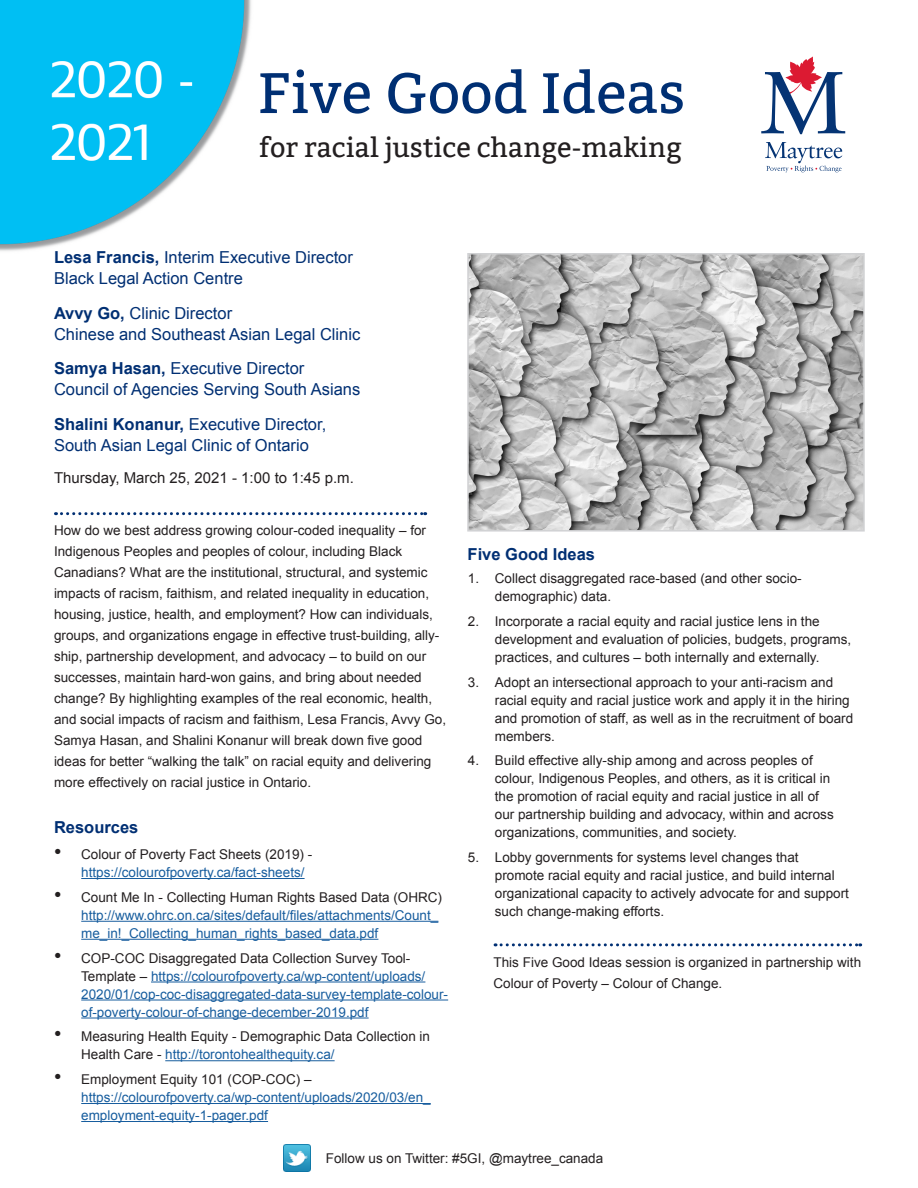
<style>
.page{position:relative;width:918px;height:1188px;background:#fff}
.page>*{position:absolute;margin:0;border:0;box-sizing:border-box;transform-origin:0 0}
.t1{font:57px "Bitter";color:#002f73}
.t2{font:27px "Bitter";color:#231f20}
.t3{font:16.5px/21px "Arial";color:#002f73}
.t4{font:700 16.5px "Arial";color:#002f73}
.t5{font:15px "Arial";color:#231f20}
.body_text_with_rule{font:13.5px/18px "Arial";color:#231f20}
.t6{font:13.5px/18px "Arial";color:#175d9e}
.s1{font-weight:700}
.s2{font-size:21px;color:#231f20}
.s3{color:#231f20}
.s4{font-size:21px}
.s5{color:#175d9e}
</style>
<div class="page">
<img style="left:284px;top:1144px;width:27px;height:27px">
<img style="left:470px;top:256px;width:392px;height:273px">
<div style="left:467px;top:253px;width:398px;height:279px;border:2px solid #d1d2d4"></div>
<svg style="left:761px;top:57px;width:84px;height:77px"></svg>
<svg style="left:765px;top:142px;width:77px;height:30px"></svg>
<img style="left:0;top:0;width:251px;height:251px">
<svg style="left:56px;top:512px;width:370px;height:3px"></svg>
<hr style="left:81px;top:878px;width:224px;height:1px;background:#175d9e">
<hr style="left:81px;top:921px;width:357px;height:1px;background:#175d9e">
<hr style="left:81px;top:939px;width:297px;height:1px;background:#175d9e">
<hr style="left:151px;top:982px;width:274px;height:1px;background:#175d9e">
<hr style="left:81px;top:1000px;width:367px;height:1px;background:#175d9e">
<hr style="left:81px;top:1018px;width:288px;height:1px;background:#175d9e">
<hr style="left:165px;top:1060px;width:170px;height:1px;background:#175d9e">
<hr style="left:81px;top:1103px;width:350px;height:1px;background:#175d9e">
<hr style="left:81px;top:1121px;width:187px;height:1px;background:#175d9e">
<svg style="left:495px;top:943px;width:366px;height:3px"></svg>
<p class="t1" style="left:258px;top:60px;width:429px">Five Good Ideas</p>
<p class="t2" style="left:258px;top:131px;width:425px">for racial justice change-making</p>
<p class="t3" style="left:54px;top:247px;width:300px"><span class="s1">Lesa Francis,</span> Interim Executive Director<br>Black Legal Action Centre</p>
<p class="t3" style="left:54px;top:303px;width:308px"><span class="s1">Avvy Go,</span> Clinic Director<br>Chinese and Southeast Asian Legal Clinic</p>
<p class="t3" style="left:54px;top:358px;width:308px"><span class="s1">Samya Hasan,</span> Executive Director<br>Council of Agencies Serving South Asians</p>
<p class="t3" style="left:54px;top:414px;width:274px"><span class="s1">Shalini Konanur,</span> Executive Director,<br>South Asian Legal Clinic of Ontario</p>
<p class="t5" style="left:54px;top:468px;width:301px">Thursday, March 25, 2021 - 1:00 to 1:45 p.m.</p>
<p class="body_text_with_rule" style="left:54px;top:520px;width:394px;line-height:21px">How do we best address growing colour-coded inequality – for Indigenous Peoples and peoples of colour, including Black Canadians? What are the institutional, structural, and systemic impacts of racism, faithism, and related inequality in education, housing, justice, health, and employment? How can individuals, groups, and organizations engage in effective trust-building, ally&shy;ship, partnership development, and advocacy – to build on our successes, maintain hard-won gains, and bring about needed change? By highlighting examples of the real economic, health, and social impacts of racism and faithism, Lesa Francis, Avvy Go, Samya Hasan, and Shalini Konanur will break down five good ideas for better “walking the talk” on racial equity and delivering more effectively on racial justice in Ontario.</p>
<p class="t4" style="left:54px;top:816px;width:86px">Resources</p>
<p class="t6" style="left:81px;top:845px;width:233px;text-indent:-27px"><span class="s2">•</span> <span class="s3">Colour of Poverty Fact Sheets (2019) - </span>https://colourofpoverty.ca/fact-sheets/</p>
<p class="t6" style="left:81px;top:888px;width:362px;text-indent:-27px"><span class="s2">•</span> <span class="s3">Count Me In - Collecting Human Rights Based Data (OHRC) </span>http://www.ohrc.on.ca/sites/default/files/attachments/Count_ me_in!_Collecting_human_rights_based_data.pdf</p>
<p class="t6" style="left:81px;top:949px;width:368px;text-indent:-27px"><span class="s2">•</span> <span class="s3">COP-COC Disaggregated Data Collection Survey Tool-Template –</span> https://colourofpoverty.ca/wp-content/uploads/ 2020/01/cop-coc-disaggregated-data-survey-template-colour&shy;of-poverty-colour-of-change-december-2019.pdf</p>
<p class="body_text_with_rule" style="left:81px;top:1028px;width:350px;text-indent:-27px"><span class="s4">•</span> Measuring Health Equity - Demographic Data Collection in<br>Health Care - <span class="s5">http://torontohealthequity.ca/</span></p>
<p class="t6" style="left:81px;top:1070px;width:351px;text-indent:-27px"><span class="s2">•</span> <span class="s3">Employment Equity 101 (COP-COC) – </span>https://colourofpoverty.ca/wp-content/uploads/2020/03/en_ employment-equity-1-pager.pdf</p>
<p class="t4" style="left:468px;top:543px;width:129px">Five Good Ideas</p>
<p class="body_text_with_rule" style="left:495px;top:569px;width:308px;text-indent:-27px">1. Collect disaggregated race-based (and other socio&shy;demographic) data.</p>
<p class="body_text_with_rule" style="left:495px;top:612px;width:358px;text-indent:-27px">2. Incorporate a racial equity and racial justice lens in the development and evaluation of policies, budgets, programs, practices, and cultures – both internally and externally.</p>
<p class="body_text_with_rule" style="left:495px;top:673px;width:360px;text-indent:-27px">3. Adopt an intersectional approach to your anti-racism and racial equity and racial justice work and apply it in the hiring and promotion of staff, as well as in the recruitment of board members.</p>
<p class="body_text_with_rule" style="left:495px;top:752px;width:340px;text-indent:-27px">4. Build effective ally-ship among and across peoples of colour, Indigenous Peoples, and others, as it is critical in the promotion of racial equity and racial justice in all of our partnership building and advocacy, within and across organizations, communities, and society.</p>
<p class="body_text_with_rule" style="left:495px;top:848px;width:356px;text-indent:-27px">5. Lobby governments for systems level changes that promote racial equity and racial justice, and build internal organizational capacity to actively advocate for and support such change-making efforts.</p>
<p class="body_text_with_rule" style="left:494px;top:952px;width:369px;line-height:21px">This Five Good Ideas session is organized in partnership with<br>Colour of Poverty – Colour of Change.</p>
<p class="body_text_with_rule" style="left:326px;top:1149px;width:279px">Follow us on Twitter: #5GI, @maytree_canada</p>
</div>
